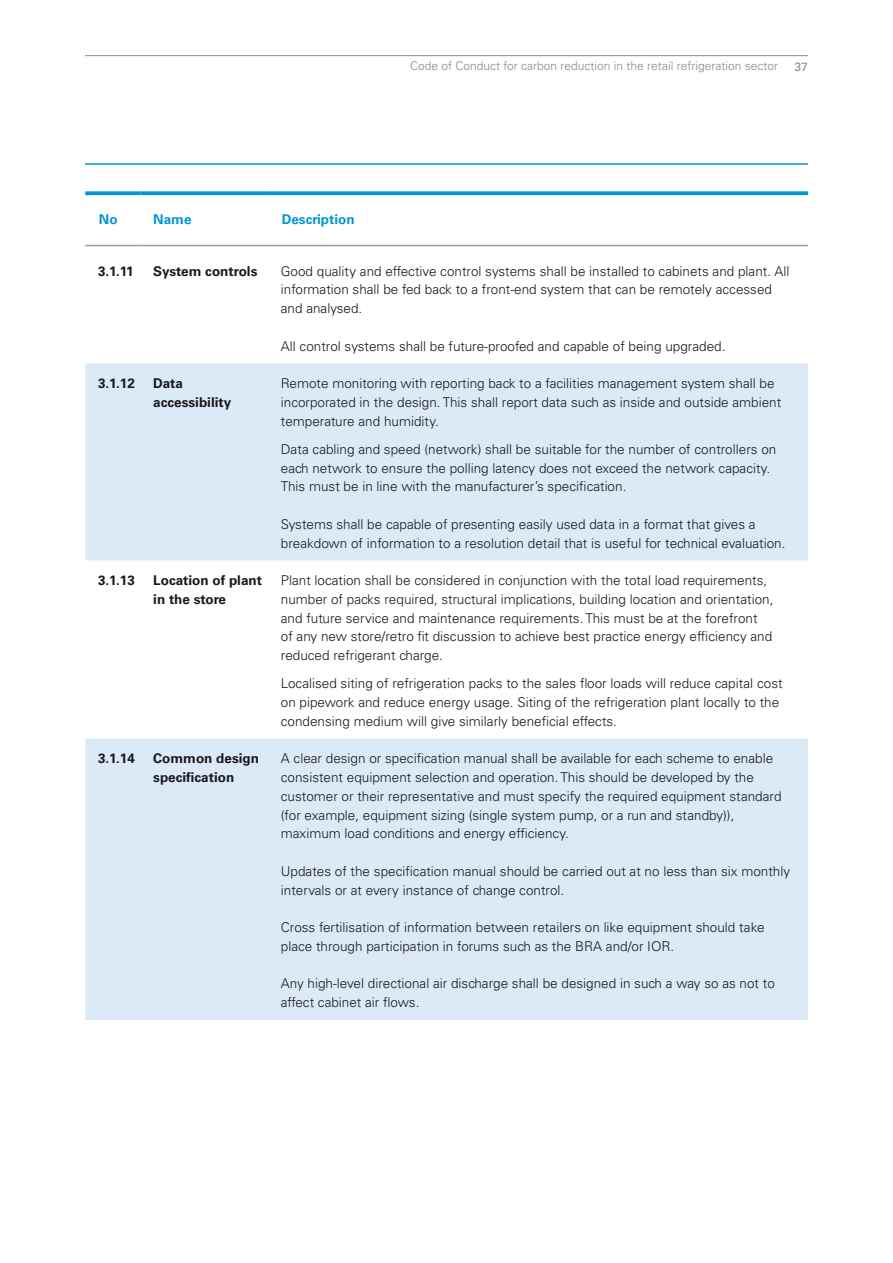
<style>
.page{position:relative;width:893px;height:1263px;background:#fff}
.page>*{position:absolute;margin:0;border:0;box-sizing:border-box;transform-origin:0 0}
.t1{font:300 13.5px/18.8px "Univers LT Std";color:#1a181b}
.t2{font:700 13.5px/18.8px "Univers LT Std";color:#1a181b}
.t3{font:700 13.5px "Univers LT Std";color:#0096d2}
.t4{font:300 12px "Univers LT Std";color:#88898b}
.t5{font:12px "Univers LT Std";color:#88898b}
</style>
<div class="page">
<hr style="left:85px;top:55px;width:723px;height:1px;background:#88898b">
<hr style="left:85px;top:163px;width:723px;height:2px;background:#0096d2">
<svg style="left:85px;top:195px;width:723px;height:52px"></svg>
<svg style="left:85px;top:363px;width:723px;height:657px;fill:#dceaf7"></svg>
<svg style="left:85px;top:191px;width:56px;height:4px"></svg>
<svg style="left:141px;top:191px;width:127px;height:4px"></svg>
<svg style="left:268px;top:191px;width:540px;height:4px;background:#179fd6"></svg>
<hr style="left:85px;top:245px;width:56px;height:1px;background:#9c9da0">
<hr style="left:141px;top:245px;width:127px;height:1px;background:#9c9da0">
<hr style="left:268px;top:245px;width:540px;height:1px;background:#9c9da0">
<p class="t4" style="left:410px;top:59px;width:370px">Code of Conduct for carbon reduction in the retail refrigeration sector</p>
<p class="t5" style="left:795px;top:59px;width:15px">37</p>
<p class="t3" style="left:99px;top:212px;width:20px">No</p>
<p class="t3" style="left:153px;top:212px;width:40px">Name</p>
<p class="t3" style="left:282px;top:212px;width:74px">Description</p>
<p class="t2" style="left:98px;top:262px;width:37px">3.1.11</p>
<p class="t2" style="left:153px;top:262px;width:106px">System controls</p>
<p class="t1" style="left:281px;top:262px;width:510px">Good quality and effective control systems shall be installed to cabinets and plant. All information shall be fed back to a front-end system that can be remotely accessed and analysed.</p>
<p class="t1" style="left:281px;top:337px;width:446px">All control systems shall be future-proofed and capable of being upgraded.</p>
<p class="t2" style="left:98px;top:374px;width:38px">3.1.12</p>
<p class="t2" style="left:153px;top:374px;width:80px">Data accessibility</p>
<p class="t1" style="left:281px;top:374px;width:502px">Remote monitoring with reporting back to a facilities management system shall be incorporated in the design. This shall report data such as inside and outside ambient temperature and humidity.</p>
<p class="t1" style="left:281px;top:440px;width:497px">Data cabling and speed (network) shall be suitable for the number of controllers on each network to ensure the polling latency does not exceed the network capacity.<br>This must be in line with the manufacturer’s specification.</p>
<p class="t1" style="left:281px;top:515px;width:506px">Systems shall be capable of presenting easily used data in a format that gives a breakdown of information to a resolution detail that is useful for technical evaluation.</p>
<p class="t2" style="left:98px;top:571px;width:38px">3.1.13</p>
<p class="t2" style="left:153px;top:571px;width:110px">Location of plant in the store</p>
<p class="t1" style="left:281px;top:571px;width:494px">Plant location shall be considered in conjunction with the total load requirements, number of packs required, structural implications, building location and orientation, and future service and maintenance requirements. This must be at the forefront<br>of any new store/retro fit discussion to achieve best practice energy efficiency and reduced refrigerant charge.</p>
<p class="t1" style="left:281px;top:674px;width:503px">Localised siting of refrigeration packs to the sales floor loads will reduce capital cost on pipework and reduce energy usage. Siting of the refrigeration plant locally to the condensing medium will give similarly beneficial effects.</p>
<p class="t2" style="left:98px;top:749px;width:38px">3.1.14</p>
<p class="t2" style="left:153px;top:749px;width:107px">Common design specification</p>
<p class="t1" style="left:281px;top:749px;width:502px">A clear design or specification manual shall be available for each scheme to enable consistent equipment selection and operation. This should be developed by the customer or their representative and must specify the required equipment standard (for example, equipment sizing (single system pump, or a run and standby)), maximum load conditions and energy efficiency.</p>
<p class="t1" style="left:281px;top:862px;width:511px">Updates of the specification manual should be carried out at no less than six monthly intervals or at every instance of change control.</p>
<p class="t1" style="left:281px;top:918px;width:485px">Cross fertilisation of information between retailers on like equipment should take place through participation in forums such as the BRA and/or IOR.</p>
<p class="t1" style="left:281px;top:974px;width:495px">Any high-level directional air discharge shall be designed in such a way so as not to affect cabinet air flows.</p>
</div>
